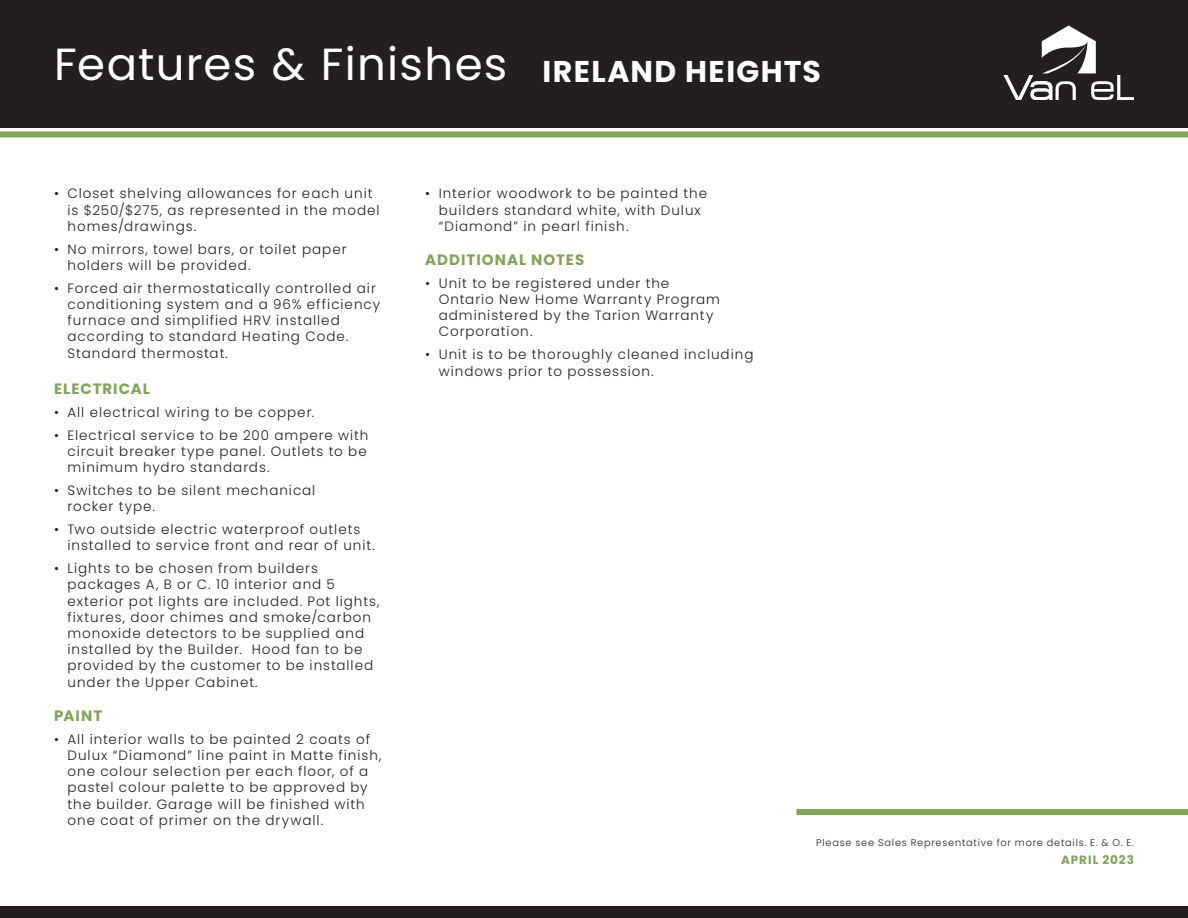
<style>
.page{position:relative;width:1188px;height:918px;background:#fff}
.page>*{position:absolute;margin:0;border:0;box-sizing:border-box;transform-origin:0 0}
.t1{font:45px "Poppins";letter-spacing:.03em;color:#fff}
.t2{font:700 15px "Poppins";letter-spacing:.065em;color:#80a458}
.t3{font:300 13.5px/16.2px "Poppins";letter-spacing:.07em;color:#231f20}
.t4{font:700 12px "Poppins";letter-spacing:.08em;color:#80a458}
.t5{font:300 9.75px "Poppins";letter-spacing:.085em;color:#231f20}
.s1{font-weight:700;font-size:30px}
</style>
<div class="page">
<div style="left:0;top:0;width:1188px;height:127px;background:#231f20"></div>
<div style="left:0;top:907px;width:1188px;height:11px;background:#231f20"></div>
<svg style="left:1004px;top:25px;width:130px;height:75px"></svg>
<div style="left:0;top:131px;width:1188px;height:6px;background:#80a458"></div>
<div style="left:796px;top:809px;width:392px;height:6px;background:#80a458"></div>
<h1 class="t1" style="left:54px;top:39px;width:768px">Features &amp; Finishes <span class="s1">IRELAND HEIGHTS</span></h1>
<p class="t3" style="left:68px;top:186px;width:314px;text-indent:-14px">• Closet shelving allowances for each unit is $250/$275, as represented in the model homes/drawings.</p>
<p class="t3" style="left:68px;top:241px;width:281px;text-indent:-14px">• No mirrors, towel bars, or toilet paper holders will be provided.</p>
<p class="t3" style="left:68px;top:280px;width:314px;text-indent:-14px">• Forced air thermostatically controlled air conditioning system and a 96% efficiency furnace and simplified HRV installed according to standard Heating Code.<br>Standard thermostat.</p>
<p class="t2" style="left:54px;top:380px;width:97px">ELECTRICAL</p>
<p class="t3" style="left:54px;top:404px;width:262px">• All electrical wiring to be copper.</p>
<p class="t3" style="left:68px;top:427px;width:303px;text-indent:-14px">• Electrical service to be 200 ampere with circuit breaker type panel. Outlets to be minimum hydro standards.</p>
<p class="t3" style="left:68px;top:482px;width:249px;text-indent:-14px">• Switches to be silent mechanical rocker type.</p>
<p class="t3" style="left:68px;top:521px;width:309px;text-indent:-14px">• Two outside electric waterproof outlets installed to service front and rear of unit.</p>
<p class="t3" style="left:68px;top:560px;width:313px;text-indent:-14px">• Lights to be chosen from builders packages A, B or C. 10 interior and 5 exterior pot lights are included. Pot lights, fixtures, door chimes and smoke/carbon monoxide detectors to be supplied and installed by the Builder. Hood fan to be provided by the customer to be installed under the Upper Cabinet.</p>
<p class="t2" style="left:54px;top:707px;width:50px">PAINT</p>
<p class="t3" style="left:68px;top:731px;width:315px;text-indent:-14px">• All interior walls to be painted 2 coats of Dulux “Diamond” line paint in Matte finish, one colour selection per each floor, of a pastel colour palette to be approved by the builder. Garage will be finished with one coat of primer on the drywall.</p>
<p class="t3" style="left:439px;top:186px;width:270px;text-indent:-14px">• Interior woodwork to be painted the builders standard white, with Dulux “Diamond” in pearl finish.</p>
<p class="t2" style="left:425px;top:251px;width:160px">ADDITIONAL NOTES</p>
<p class="t3" style="left:439px;top:275px;width:283px;text-indent:-14px">• Unit to be registered under the<br>Ontario New Home Warranty Program administered by the Tarion Warranty<br>Corporation.</p>
<p class="t3" style="left:439px;top:347px;width:316px;text-indent:-14px">• Unit is to be thoroughly cleaned including windows prior to possession.</p>
<p class="t5" style="left:816px;top:837px;width:319px">Please see Sales Representative for more details. E. &amp; O. E.</p>
<p class="t4" style="left:1061px;top:853px;width:74px">APRIL 2023</p>
</div>
